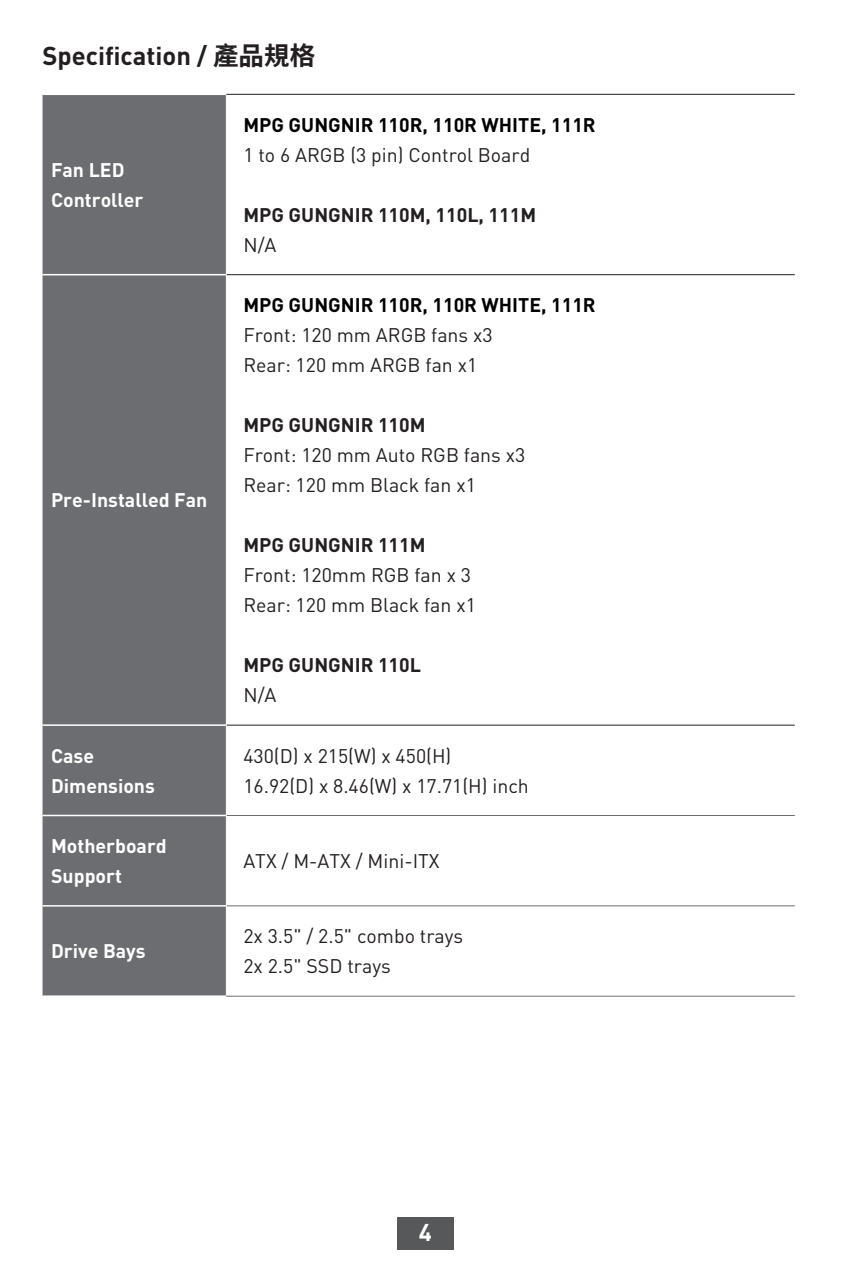
<style>
.page{position:relative;width:851px;height:1276px;background:#fff}
.page>*{position:absolute;margin:0;border:0;box-sizing:border-box;transform-origin:0 0}
.t1{font:700 25.5px "MSI Din Pro Noto CJK";color:#231f20}
.t2{font:700 24px "MSI Din Pro Noto CJK";color:#fff}
.t3{font:19.5px/30px "MSI Din Pro Noto CJK";color:#231f20}
.t4{font:700 19.5px/30px "MSI Din Pro Noto CJK";color:#fff}
.t5{font:700 19.5px "MSI Din Pro Noto CJK";color:#231f20}
.t6{font:700 19.5px "MSI Din Pro Noto CJK";color:#000}
</style>
<div class="page">
<div style="left:397px;top:1217px;width:56px;height:32px;background:#57585a"></div>
<div style="left:43px;top:95px;width:183px;height:900px;background:#6c6d70"></div>
<hr style="left:43px;top:274px;width:183px;height:1px;background:#fff">
<hr style="left:43px;top:724px;width:183px;height:2px;background:#fff">
<hr style="left:43px;top:814px;width:183px;height:2px;background:#fff">
<hr style="left:43px;top:905px;width:183px;height:1px;background:#fff">
<hr style="left:227px;top:815px;width:567px;height:1px;background:#6c6d70">
<hr style="left:227px;top:905px;width:567px;height:1px;background:#6c6d70">
<hr style="left:226px;top:995px;width:568px;height:1px;background:#6c6d70">
<hr style="left:227px;top:724px;width:567px;height:1px;background:#231f20">
<hr style="left:226px;top:94px;width:568px;height:1px;background:#231f20">
<hr style="left:227px;top:274px;width:567px;height:1px;background:#231f20">
<h1 class="t1" style="left:43px;top:41px;width:274px">Specification / 產品規格</h1>
<p class="t4" style="left:51px;top:155px;width:94px">Fan LED<br>Controller</p>
<p class="t4" style="left:51px;top:485px;width:158px">Pre-Installed Fan</p>
<p class="t6" style="left:243px;top:114px;width:354px">MPG GUNGNIR 110R, 110R WHITE, 111R</p>
<p class="t3" style="left:243px;top:140px;width:288px">1 to 6 ARGB (3 pin) Control Board</p>
<p class="t5" style="left:243px;top:204px;width:294px">MPG GUNGNIR 110M, 110L, 111M</p>
<p class="t3" style="left:243px;top:230px;width:35px">N/A</p>
<p class="t6" style="left:243px;top:294px;width:354px">MPG GUNGNIR 110R, 110R WHITE, 111R</p>
<p class="t3" style="left:243px;top:320px;width:251px">Front: 120 mm ARGB fans x3<br>Rear: 120 mm ARGB fan x1</p>
<p class="t5" style="left:243px;top:414px;width:184px">MPG GUNGNIR 110M</p>
<p class="t3" style="left:243px;top:440px;width:283px">Front: 120 mm Auto RGB fans x3<br>Rear: 120 mm Black fan x1</p>
<p class="t5" style="left:243px;top:534px;width:184px">MPG GUNGNIR 111M</p>
<p class="t3" style="left:243px;top:560px;width:234px">Front: 120mm RGB fan x 3<br>Rear: 120 mm Black fan x1</p>
<p class="t5" style="left:243px;top:654px;width:179px">MPG GUNGNIR 110L</p>
<p class="t3" style="left:243px;top:680px;width:35px">N/A</p>
<p class="t4" style="left:51px;top:741px;width:105px">Case<br>Dimensions</p>
<p class="t3" style="left:243px;top:741px;width:287px">430(D) x 215(W) x 450(H)<br>16.92(D) x 8.46(W) x 17.71(H) inch</p>
<p class="t4" style="left:51px;top:831px;width:117px">Motherboard<br>Support</p>
<p class="t4" style="left:51px;top:936px;width:96px">Drive Bays</p>
<p class="t3" style="left:243px;top:846px;width:198px">ATX / M-ATX / Mini-ITX</p>
<p class="t3" style="left:243px;top:921px;width:221px">2x 3.5" / 2.5" combo trays<br>2x 2.5" SSD trays</p>
<p class="t2" style="left:419px;top:1219px;width:15px">4</p>
</div>
